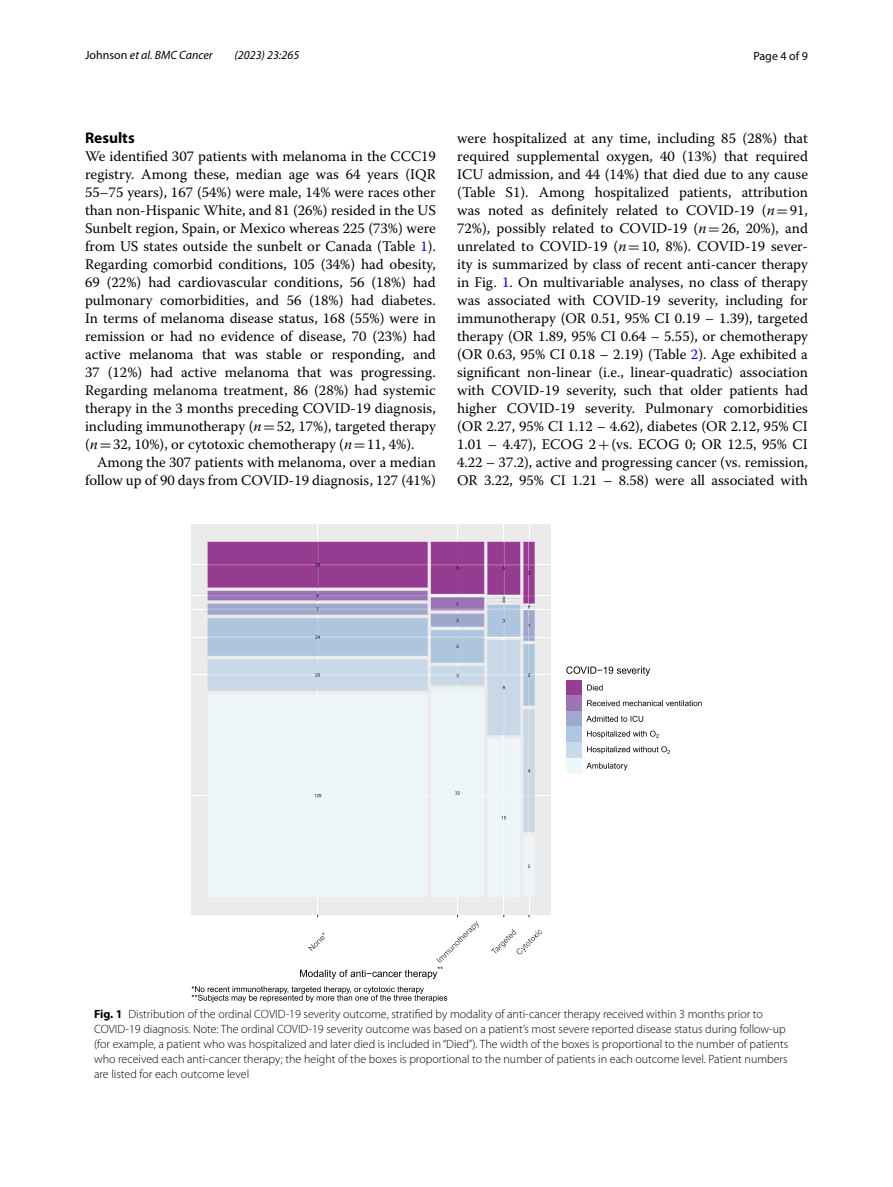
<style>
.page{position:relative;width:893px;height:1187px;background:#fff}
.page>*{position:absolute;margin:0;border:0;box-sizing:border-box;transform-origin:0 0}
.t1{font:700 15.45px "Myriad Pro";color:#000}
.t2{font:14.7px/18px "Warnock Pro";color:#000;text-align:justify}
.t3{font:300 12px/15px "Myriad Pro";color:#000}
.t4{font:italic 12px "Myriad Pro";color:#000}
.t5{font:12px "Myriad Pro";color:#000}
.s1{font-style:normal}
.s2{color:#00f}
.s3{font-style:italic}
.s4{font-family:"MTSY"}
.s5{font-weight:700}
</style>
<div class="page">
<div style="left:191px;top:524px;width:360px;height:390px;background:#ebebeb"></div>
<hr style="left:191px;top:795px;width:360px;height:1px;background:#fff">
<hr style="left:191px;top:674px;width:360px;height:1px;background:#fff">
<hr style="left:191px;top:636px;width:360px;height:1px;background:#fff">
<hr style="left:191px;top:608px;width:360px;height:1px;background:#fff">
<hr style="left:191px;top:595px;width:360px;height:1px;background:#fff">
<hr style="left:191px;top:564px;width:360px;height:1px;background:#fff">
<hr style="left:317px;top:524px;width:1px;height:390px;background:#fff">
<hr style="left:457px;top:524px;width:1px;height:390px;background:#fff">
<hr style="left:503px;top:524px;width:1px;height:390px;background:#fff">
<hr style="left:529px;top:524px;width:1px;height:390px;background:#fff">
<svg style="left:208px;top:541px;width:328px;height:356px"></svg>
<svg style="left:491px;top:929px;width:51px;height:25px"></svg>
<svg style="left:300px;top:914px;width:179px;height:64px"></svg>
<svg style="left:566px;top:666px;width:84px;height:9px"></svg>
<div style="left:566px;top:679px;width:15px;height:16px;background:#983c94"></div>
<div style="left:566px;top:695px;width:15px;height:16px;background:#9d75b6"></div>
<div style="left:566px;top:711px;width:15px;height:15px;background:#a0a8cf"></div>
<div style="left:566px;top:726px;width:15px;height:16px;background:#afc7df"></div>
<div style="left:566px;top:742px;width:15px;height:15px;background:#c9d9e8"></div>
<div style="left:566px;top:757px;width:15px;height:16px;background:#c9d9e8"></div>
<div style="left:566px;top:758px;width:15px;height:15px;background:#eef7f9"></div>
<svg style="left:587px;top:684px;width:16px;height:6px"></svg>
<svg style="left:587px;top:700px;width:115px;height:6px"></svg>
<svg style="left:586px;top:715px;width:57px;height:6px"></svg>
<svg style="left:587px;top:730px;width:72px;height:8px"></svg>
<svg style="left:587px;top:746px;width:83px;height:7px"></svg>
<svg style="left:586px;top:762px;width:42px;height:8px"></svg>
<svg style="left:192px;top:986px;width:255px;height:16px"></svg>
<p class="t4" style="left:85px;top:48px;width:129px"><span class="s1">Johnson</span> et al. BMC Cancer</p>
<p class="t4" style="left:235px;top:48px;width:66px">(2023) 23:265</p>
<p class="t5" style="left:753px;top:48px;width:56px">Page 4 of 9</p>
<p class="t1" style="left:85px;top:128px;width:51px">Results</p>
<p class="t2" style="left:85px;top:147px;width:352px">We identified 307 patients with melanoma in the CCC19 registry. Among these, median age was 64 years (IQR 55–75 years), 167 (54%) were male, 14% were races other than non-Hispanic White, and 81 (26%) resided in the US Sunbelt region, Spain, or Mexico whereas 225 (73%) were from US states outside the sunbelt or Canada (Table <span class="s2">1</span>).<br>Regarding comorbid conditions, 105 (34%) had obesity, 69 (22%) had cardiovascular conditions, 56 (18%) had pulmonary comorbidities, and 56 (18%) had diabetes.<br>In terms of melanoma disease status, 168 (55%) were in remission or had no evidence of disease, 70 (23%) had active melanoma that was stable or responding, and 37 (12%) had active melanoma that was progressing.<br>Regarding melanoma treatment, 86 (28%) had systemic therapy in the 3 months preceding COVID-19 diagnosis, including immunotherapy (<span class="s3">n</span><span class="s4">=</span>52, 17%), targeted therapy (<span class="s3">n</span><span class="s4">=</span>32, 10%), or cytotoxic chemotherapy (<span class="s3">n</span><span class="s4">=</span>11, 4%).</p>
<p class="t2" style="left:85px;top:453px;width:352px;text-align:right">Among the 307 patients with melanoma, over a median follow up of 90 days from COVID-19 diagnosis, 127 (41%)</p>
<p class="t2" style="left:457px;top:128px;width:352px">were hospitalized at any time, including 85 (28%) that required supplemental oxygen, 40 (13%) that required ICU admission, and 44 (14%) that died due to any cause (Table S1). Among hospitalized patients, attribution was noted as definitely related to COVID-19 (<span class="s3">n</span><span class="s4">=</span>91, 72%), possibly related to COVID-19 (<span class="s3">n</span><span class="s4">=</span>26, 20%), and unrelated to COVID-19 (<span class="s3">n</span><span class="s4">=</span>10, 8%). COVID-19 sever&shy;ity is summarized by class of recent anti-cancer therapy in Fig. <span class="s2">1</span>. On multivariable analyses, no class of therapy was associated with COVID-19 severity, including for immunotherapy (OR 0.51, 95% CI 0.19 – 1.39), targeted therapy (OR 1.89, 95% CI 0.64 – 5.55), or chemotherapy (OR 0.63, 95% CI 0.18 – 2.19) (Table <span class="s2">2</span>). Age exhibited a significant non-linear (i.e., linear-quadratic) association with COVID-19 severity, such that older patients had higher COVID-19 severity. Pulmonary comorbidities (OR 2.27, 95% CI 1.12 – 4.62), diabetes (OR 2.12, 95% CI 1.01 – 4.47), ECOG 2<span class="s4">+</span>(vs. ECOG 0; OR 12.5, 95% CI 4.22 – 37.2), active and progressing cancer (vs. remission, OR 3.22, 95% CI 1.21 – 8.58) were all associated with</p>
<p class="t3" style="left:94px;top:1006px;width:696px"><span class="s5">Fig. 1</span> Distribution of the ordinal COVID-19 severity outcome, stratified by modality of anti-cancer therapy received within 3 months prior to COVID-19 diagnosis. Note: The ordinal COVID-19 severity outcome was based on a patient’s most severe reported disease status during follow-up (for example, a patient who was hospitalized and later died is included in “Died”). The width of the boxes is proportional to the number of patients who received each anti-cancer therapy; the height of the boxes is proportional to the number of patients in each outcome level. Patient numbers are listed for each outcome level</p>
</div>
